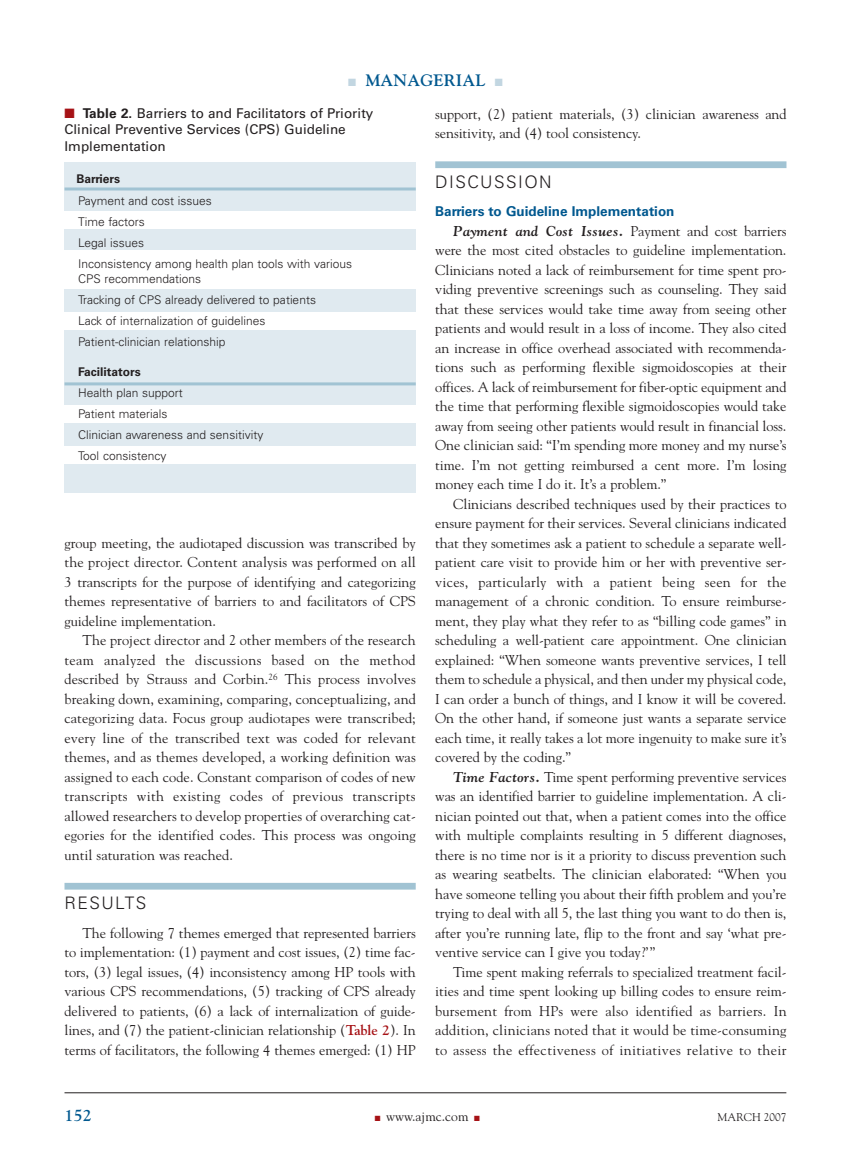
<style>
.page{position:relative;width:851px;height:1161px;background:#fff}
.page>*{position:absolute;margin:0;border:0;box-sizing:border-box;transform-origin:0 0}
.t1{font:300 17.25px "Univers";letter-spacing:.085em;color:#231f20}
.t2{font:700 16.5px "Goudy";letter-spacing:.01em;color:#00588f}
.t3{font:14.25px/19.5px "Goudy";letter-spacing:-.005em;color:#231f20;text-align:justify}
.t4{font:13.5px/16.5px "Univers";color:#231f20}
.t5{font:700 13.5px "Univers";color:#00588f}
.t6{font:13.5px "Goudy";color:#231f20}
.t7{font:300 12px/21px "Univers";color:#231f20}
.t8{font:700 12px "Univers";color:#231f20}
.t9{font:11.25px "Goudy";color:#231f20}
.s1{color:#c2d6e1}
.s2{color:#a61216}
.s3{font-weight:700}
.s4{font-weight:700;color:#a61216}
.s5{font-weight:700;font-style:italic}
</style>
<div class="page">
<hr style="left:64px;top:1093px;width:722px;height:1px;background:#231f20">
<div style="left:64px;top:883px;width:351px;height:7px;background:#a1c3d3"></div>
<div style="left:435px;top:161px;width:351px;height:7px;background:#a1c3d3"></div>
<div style="left:64px;top:162px;width:352px;height:331px;background:#e0eaf0"></div>
<hr style="left:64px;top:188px;width:352px;height:2px;background:#a1c3d3">
<hr style="left:64px;top:382px;width:352px;height:3px;background:#a1c3d3">
<div style="left:57px;top:312px;width:368px;height:18px;background:#fff"></div>
<div style="left:56px;top:212px;width:368px;height:18px;background:#fff"></div>
<div style="left:52px;top:250px;width:371px;height:38px;background:#fff"></div>
<div style="left:57px;top:405px;width:368px;height:18px;background:#fff"></div>
<div style="left:57px;top:446px;width:366px;height:18px;background:#fff"></div>
<p class="t2" style="left:348px;top:70px;width:156px"><span class="s1">■</span> MANAGERIAL <span class="s1">■</span></p>
<p class="t4" style="left:64px;top:106px;width:310px"><span class="s2">■</span> <span class="s3">Table 2.</span> Barriers to and Facilitators of Priority<br>Clinical Preventive Services (CPS) Guideline<br>Implementation</p>
<p class="t8" style="left:76px;top:175px;width:45px">Barriers</p>
<p class="t7" style="left:78px;top:191px;width:275px">Payment and cost issues<br>Time factors<br>Legal issues<br>Inconsistency among health plan tools with various</p>
<p class="t7" style="left:78px;top:269px;width:239px">CPS recommendations<br>Tracking of CPS already delivered to patients Lack of internalization of guidelines Patient-clinician relationship</p>
<p class="t8" style="left:78px;top:367px;width:64px">Facilitators</p>
<p class="t7" style="left:78px;top:383px;width:187px">Health plan support<br>Patient materials<br>Clinician awareness and sensitivity<br>Tool consistency</p>
<p class="t3" style="left:64px;top:533px;width:353px">group meeting, the audiotaped discussion was transcribed by the project director. Content analysis was performed on all 3 transcripts for the purpose of identifying and categorizing themes representative of barriers to and facilitators of CPS guideline implementation.</p>
<p class="t3" style="left:64px;top:630px;width:353px;text-indent:18px">The project director and 2 other members of the research team analyzed the discussions based on the method described by Strauss and Corbin.<sup>26</sup> This process involves breaking down, examining, comparing, conceptualizing, and categorizing data. Focus group audiotapes were transcribed; every line of the transcribed text was coded for relevant themes, and as themes developed, a working definition was assigned to each code. Constant comparison of codes of new transcripts with existing codes of previous transcripts allowed researchers to develop properties of overarching cat&shy;egories for the identified codes. This process was ongoing until saturation was reached.</p>
<p class="t1" style="left:64px;top:897px;width:83px">RESULTS</p>
<p class="t3" style="left:64px;top:923px;width:353px;text-indent:18px">The following 7 themes emerged that represented barriers to implementation: (1) payment and cost issues, (2) time fac&shy;tors, (3) legal issues, (4) inconsistency among HP tools with various CPS recommendations, (5) tracking of CPS already delivered to patients, (6) a lack of internalization of guide&shy;lines, and (7) the patient-clinician relationship (<span class="s4">Table 2</span>). In terms of facilitators, the following 4 themes emerged: (1) HP</p>
<p class="t3" style="left:435px;top:104px;width:353px">support, (2) patient materials, (3) clinician awareness and sensitivity, and (4) tool consistency.</p>
<p class="t1" style="left:435px;top:175px;width:118px">DISCUSSION</p>
<p class="t5" style="left:435px;top:206px;width:241px">Barriers to Guideline Implementation</p>
<p class="t3" style="left:435px;top:221px;width:353px;text-indent:18px"><span class="s5">Payment and Cost Issues.</span> Payment and cost barriers were the most cited obstacles to guideline implementation.<br>Clinicians noted a lack of reimbursement for time spent pro&shy;viding preventive screenings such as counseling. They said that these services would take time away from seeing other patients and would result in a loss of income. They also cited an increase in office overhead associated with recommenda&shy;tions such as performing flexible sigmoidoscopies at their offices. A lack of reimbursement for fiber-optic equipment and the time that performing flexible sigmoidoscopies would take away from seeing other patients would result in financial loss.<br>One clinician said: “I’m spending more money and my nurse’s time. I’m not getting reimbursed a cent more. I’m losing money each time I do it. It’s a problem.”</p>
<p class="t3" style="left:435px;top:494px;width:353px;text-indent:18px">Clinicians described techniques used by their practices to ensure payment for their services. Several clinicians indicated that they sometimes ask a patient to schedule a separate well&shy;patient care visit to provide him or her with preventive ser&shy;vices, particularly with a patient being seen for the management of a chronic condition. To ensure reimburse&shy;ment, they play what they refer to as “billing code games” in scheduling a well-patient care appointment. One clinician explained: “When someone wants preventive services, I tell them to schedule a physical, and then under my physical code, I can order a bunch of things, and I know it will be covered.<br>On the other hand, if someone just wants a separate service each time, it really takes a lot more ingenuity to make sure it’s covered by the coding.”</p>
<p class="t3" style="left:435px;top:767px;width:353px;text-indent:18px"><span class="s5">Time Factors.</span> Time spent performing preventive services was an identified barrier to guideline implementation. A cli&shy;nician pointed out that, when a patient comes into the office with multiple complaints resulting in 5 different diagnoses, there is no time nor is it a priority to discuss prevention such as wearing seatbelts. The clinician elaborated: “When you have someone telling you about their fifth problem and you’re trying to deal with all 5, the last thing you want to do then is, after you’re running late, flip to the front and say ‘what pre&shy;ventive service can I give you today?’”</p>
<p class="t3" style="left:435px;top:962px;width:353px;text-indent:18px">Time spent making referrals to specialized treatment facil&shy;ities and time spent looking up billing codes to ensure reim&shy;bursement from HPs were also identified as barriers. In addition, clinicians noted that it would be time-consuming to assess the effectiveness of initiatives relative to their</p>
<p class="t2" style="left:64px;top:1106px;width:29px">152</p>
<p class="t6" style="left:375px;top:1109px;width:106px"><span class="s2">■</span> www.ajmc.com <span class="s2">■</span></p>
<p class="t9" style="left:717px;top:1111px;width:70px">MARCH 2007</p>
</div>
